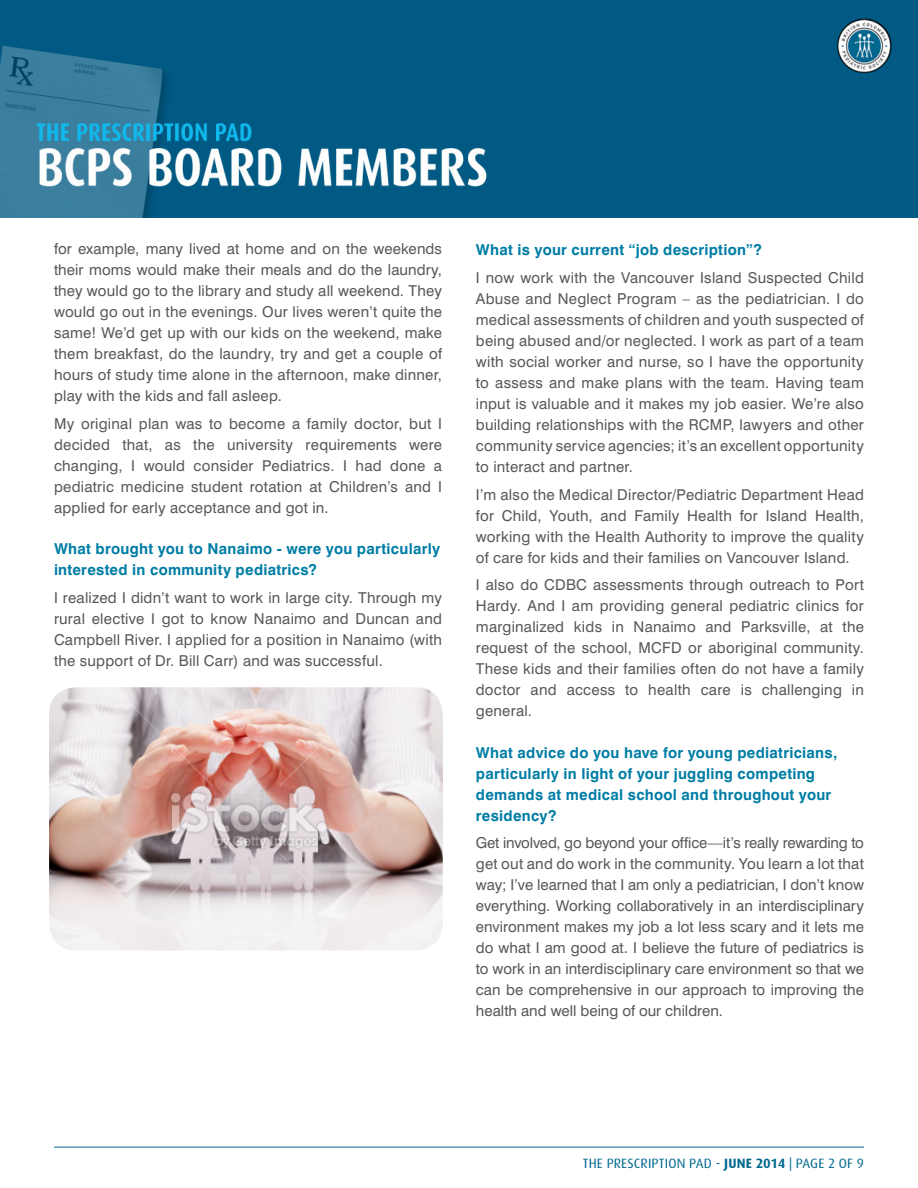
<style>
.page{position:relative;width:918px;height:1188px;background:#fff}
.page>*{position:absolute;margin:0;border:0;box-sizing:border-box;transform-origin:0 0}
.t1{font:15px/21px "Swiss 721 BT";letter-spacing:.015em;color:#57585a;text-align:justify}
.t2{font:700 15px/21px "Swiss 721 BT";letter-spacing:.02em;color:#007da5}
.t3{font:13.5px "Dax";letter-spacing:.01em;color:#00688f}
.s1{font-weight:700}
</style>
<div class="page">
<hr style="left:54px;top:1147px;width:810px;height:1px;background:#00688f">
<img style="left:0;top:0;width:918px;height:217px">
<img style="left:49px;top:687px;width:394px;height:263px">
<p class="t1" style="left:54px;top:239px;width:390px">for example, many lived at home and on the weekends their moms would make their meals and do the laundry, they would go to the library and study all weekend. They would go out in the evenings. Our lives weren’t quite the same! We’d get up with our kids on the weekend, make them breakfast, do the laundry, try and get a couple of hours of study time alone in the afternoon, make dinner, play with the kids and fall asleep.</p>
<p class="t1" style="left:54px;top:413px;width:390px">My original plan was to become a family doctor, but I decided that, as the university requirements were changing, I would consider Pediatrics. I had done a pediatric medicine student rotation at Children’s and I applied for early acceptance and got in.</p>
<p class="t2" style="left:54px;top:538px;width:388px">What brought you to Nanaimo - were you particularly interested in community pediatrics?</p>
<p class="t1" style="left:54px;top:587px;width:390px">I realized I didn’t want to work in large city. Through my rural elective I got to know Nanaimo and Duncan and Campbell River. I applied for a position in Nanaimo (with the support of Dr. Bill Carr) and was successful.</p>
<p class="t2" style="left:476px;top:239px;width:287px">What is your current “job description”?</p>
<p class="t1" style="left:476px;top:267px;width:390px">I now work with the Vancouver Island Suspected Child Abuse and Neglect Program – as the pediatrician. I do medical assessments of children and youth suspected of being abused and/or neglected. I work as part of a team with social worker and nurse, so I have the opportunity to assess and make plans with the team. Having team input is valuable and it makes my job easier. We’re also building relationships with the RCMP, lawyers and other community service agencies; it’s an excellent opportunity to interact and partner.</p>
<p class="t1" style="left:476px;top:484px;width:390px">I’m also the Medical Director/Pediatric Department Head for Child, Youth, and Family Health for Island Health, working with the Health Authority to improve the quality of care for kids and their families on Vancouver Island.</p>
<p class="t1" style="left:476px;top:574px;width:390px">I also do CDBC assessments through outreach to Port Hardy. And I am providing general pediatric clinics for marginalized kids in Nanaimo and Parksville, at the request of the school, MCFD or aboriginal community.<br>These kids and their families often do not have a family doctor and access to health care is challenging in general.</p>
<p class="t2" style="left:476px;top:742px;width:363px">What advice do you have for young pediatricians, particularly in light of your juggling competing demands at medical school and throughout your residency?</p>
<p class="t1" style="left:476px;top:832px;width:390px">Get involved, go beyond your office—it’s really rewarding to get out and do work in the community. You learn a lot that way; I’ve learned that I am only a pediatrician, I don’t know everything. Working collaboratively in an interdisciplinary environment makes my job a lot less scary and it lets me do what I am good at. I believe the future of pediatrics is to work in an interdisciplinary care environment so that we can be comprehensive in our approach to improving the health and well being of our children.</p>
<p class="t3" style="left:583px;top:1156px;width:283px">THE PRESCRIPTION PAD - <span class="s1">JUNE 2014</span> | PAGE 2 OF 9</p>
</div>
